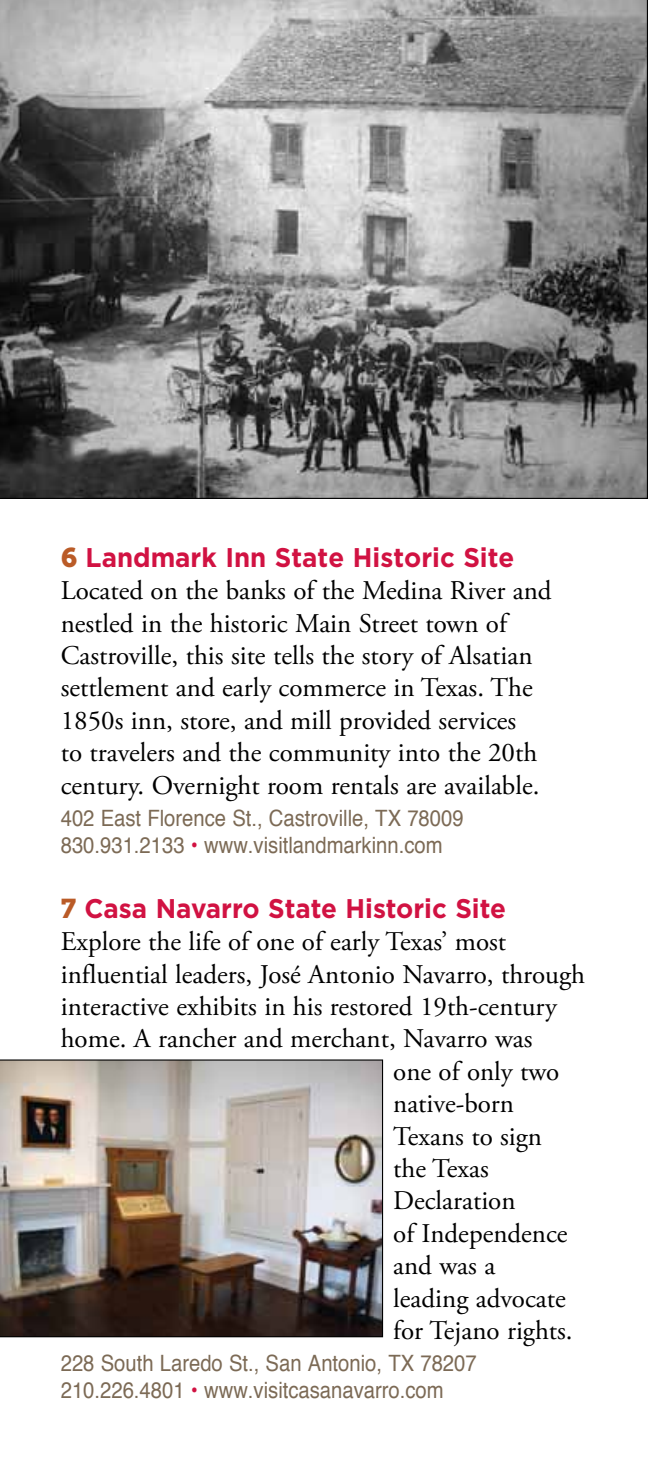
<style>
.page{position:relative;width:648px;height:1458px;background:#fff}
.page>*{position:absolute;margin:0;border:0;box-sizing:border-box;transform-origin:0 0}
.t1{font:27px/32.4px "Adobe Garamond Pro";color:#000}
.t2{font:700 27px "Gotham";color:#d11242;scale:.96 1}
.t3{font:22.5px/27px "Helvetica";color:#7c6a55;scale:.9 1}
.s1{font-family:"Museo Slab 900";font-weight:400;color:#ba5b27}
.s2{color:#d11242}
</style>
<div class="page">
<svg style="left:0;top:0;width:648px;height:499px;background:#828282"></svg>
<img style="left:0;top:1059px;width:383px;height:278px">
<p class="t2" style="left:61px;top:541px;width:474px"><span class="s1">6</span> Landmark I nn State Historic Site</p>
<p class="t1" style="left:61px;top:575px;width:492px">Located on the banks of the Medina River and nestled in the historic Main Street town of Castroville, this site tells the story of Alsatian settlement and early commerce in Texas. The 1850s inn, store, and mill provided services<br>to travelers and the community into the 20th century. Overnight room rentals are available.</p>
<p class="t3" style="left:61px;top:805px;width:449px">402 East Florence St., Castroville, TX 78009<br>830.931.2133 <span class="s2">•</span> www.visitlandmarkinn.com</p>
<p class="t2" style="left:61px;top:892px;width:465px"><span class="s1">7</span> Casa N avarro State Historic Site</p>
<p class="t1" style="left:61px;top:926px;width:447px">Explore the life of one of early Texas’ most</p>
<p class="t1" style="left:61px;top:959px;width:526px">influential leaders, José Antonio Navarro, through</p>
<p class="t1" style="left:61px;top:991px;width:498px">interactive exhibits in his restored 19th-century</p>
<p class="t1" style="left:61px;top:1024px;width:473px">home. A rancher and merchant, Navarro was</p>
<p class="t1" style="left:393px;top:1056px;width:168px">one of only two</p>
<p class="t1" style="left:393px;top:1088px;width:122px">native-born</p>
<p class="t1" style="left:393px;top:1121px;width:150px">Texans to sign</p>
<p class="t1" style="left:393px;top:1153px;width:97px">the Texas</p>
<p class="t1" style="left:393px;top:1186px;width:124px">Declaration</p>
<p class="t1" style="left:393px;top:1218px;width:176px">of Independence</p>
<p class="t1" style="left:393px;top:1250px;width:104px">and was a</p>
<p class="t1" style="left:393px;top:1283px;width:174px">leading advocate</p>
<p class="t1" style="left:393px;top:1315px;width:181px">for Tejano rights.</p>
<p class="t3" style="left:61px;top:1351px;width:464px">228 South Laredo St., San Antonio, TX 78207<br>210.226.4801 <span class="s2">•</span> www.visitcasanavarro.com</p>
</div>
